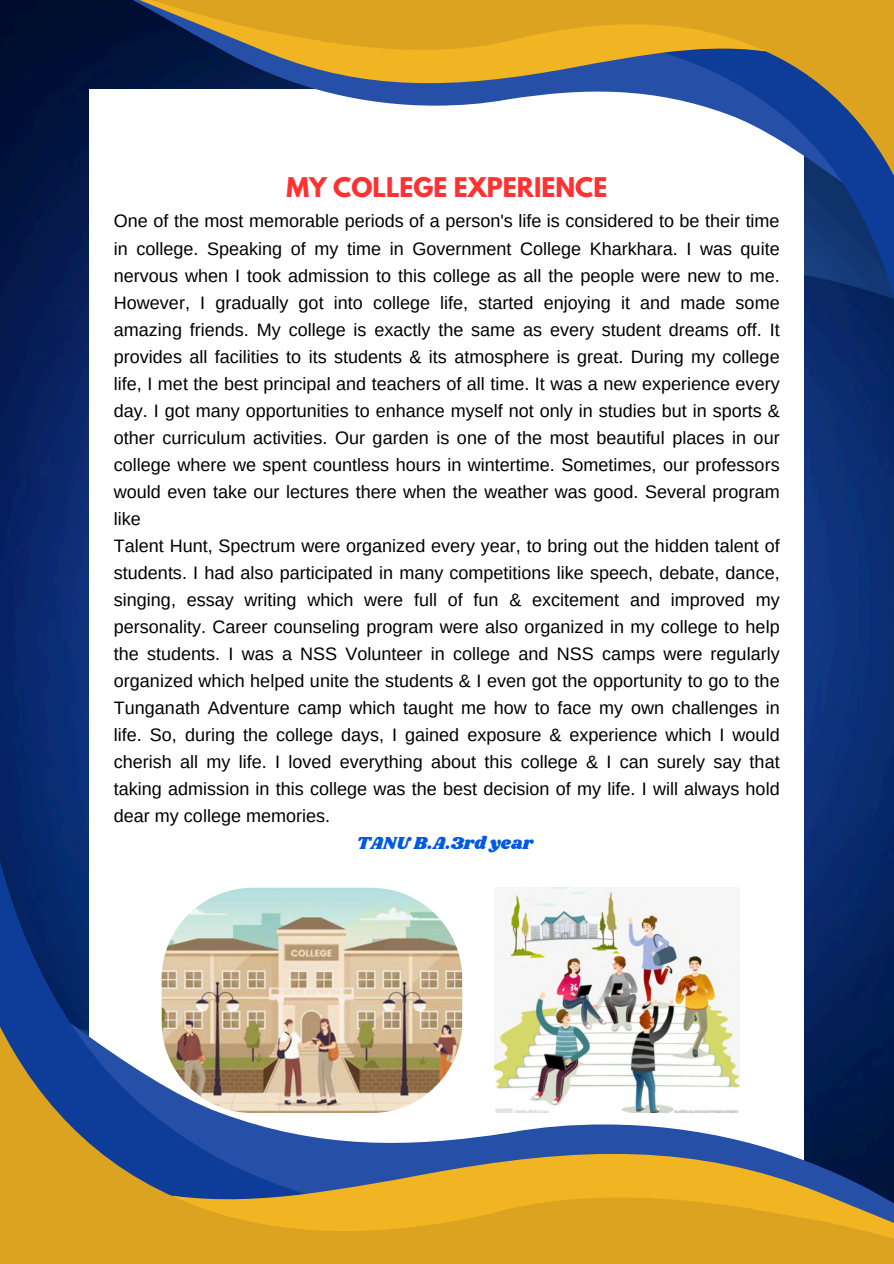
<style>
.page{position:relative;width:894px;height:1264px;background:#fff}
.page>*{position:absolute;margin:0;border:0;box-sizing:border-box;transform-origin:0 0}
.t1{font:700 24px "League Spartan";color:#ff3131}
.t2{font:18px "Arimo";color:#000}
.t3{font:18px "Shrikhand";color:#005ae0}
</style>
<div class="page">
<img style="left:0;top:0;width:893px;height:955px">
<div style="left:89px;top:89px;width:715px;height:1085px;background:#fff"></div>
<svg style="left:0;top:777px;width:463px;height:209px"></svg>
<svg style="left:0;top:986px;width:893px;height:277px"></svg>
<svg style="left:804px;top:211px;width:89px;height:159px"></svg>
<svg style="left:109px;top:0;width:784px;height:211px"></svg>
<img style="left:162px;top:887px;width:300px;height:225px;border-radius:91px">
<img style="left:494px;top:887px;width:245px;height:225px">
<p class="t1" style="left:286px;top:175px;width:322px">MY COLLEGE EXPERIENCE</p>
<p class="t2" style="left:114px;top:211px;width:667px">One of the most memorable periods of a person's life is considered to be their time</p>
<p class="t2" style="left:114px;top:238px;width:667px">in college. Speaking of my time in Government College Kharkhara. I was quite</p>
<p class="t2" style="left:114px;top:265px;width:667px">nervous when I took admission to this college as all the people were new to me.</p>
<p class="t2" style="left:114px;top:292px;width:667px">However, I gradually got into college life, started enjoying it and made some</p>
<p class="t2" style="left:114px;top:319px;width:667px">amazing friends. My college is exactly the same as every student dreams off. It</p>
<p class="t2" style="left:114px;top:346px;width:667px">provides all facilities to its students &amp; its atmosphere is great. During my college</p>
<p class="t2" style="left:114px;top:373px;width:667px">life, I met the best principal and teachers of all time. It was a new experience every</p>
<p class="t2" style="left:114px;top:400px;width:667px">day. I got many opportunities to enhance myself not only in studies but in sports &amp;</p>
<p class="t2" style="left:114px;top:427px;width:667px">other curriculum activities. Our garden is one of the most beautiful places in our</p>
<p class="t2" style="left:114px;top:454px;width:667px">college where we spent countless hours in wintertime. Sometimes, our professors</p>
<p class="t2" style="left:114px;top:481px;width:667px">would even take our lectures there when the weather was good. Several program</p>
<p class="t2" style="left:114px;top:508px;width:29px">like</p>
<p class="t2" style="left:114px;top:535px;width:667px">Talent Hunt, Spectrum were organized every year, to bring out the hidden talent of</p>
<p class="t2" style="left:114px;top:562px;width:667px">students. I had also participated in many competitions like speech, debate, dance,</p>
<p class="t2" style="left:114px;top:589px;width:667px">singing, essay writing which were full of fun &amp; excitement and improved my</p>
<p class="t2" style="left:114px;top:616px;width:667px">personality. Career counseling program were also organized in my college to help</p>
<p class="t2" style="left:114px;top:643px;width:667px">the students. I was a NSS Volunteer in college and NSS camps were regularly</p>
<p class="t2" style="left:114px;top:670px;width:667px">organized which helped unite the students &amp; I even got the opportunity to go to the</p>
<p class="t2" style="left:114px;top:697px;width:667px">Tunganath Adventure camp which taught me how to face my own challenges in</p>
<p class="t2" style="left:114px;top:724px;width:667px">life. So, during the college days, I gained exposure &amp; experience which I would</p>
<p class="t2" style="left:114px;top:751px;width:667px">cherish all my life. I loved everything about this college &amp; I can surely say that</p>
<p class="t2" style="left:114px;top:778px;width:667px">taking admission in this college was the best decision of my life. I will always hold</p>
<p class="t2" style="left:114px;top:805px;width:217px">dear my college memories.</p>
<p class="t3" style="left:356px;top:830px;width:178px">TANU B.A.3rd year</p>
</div>
